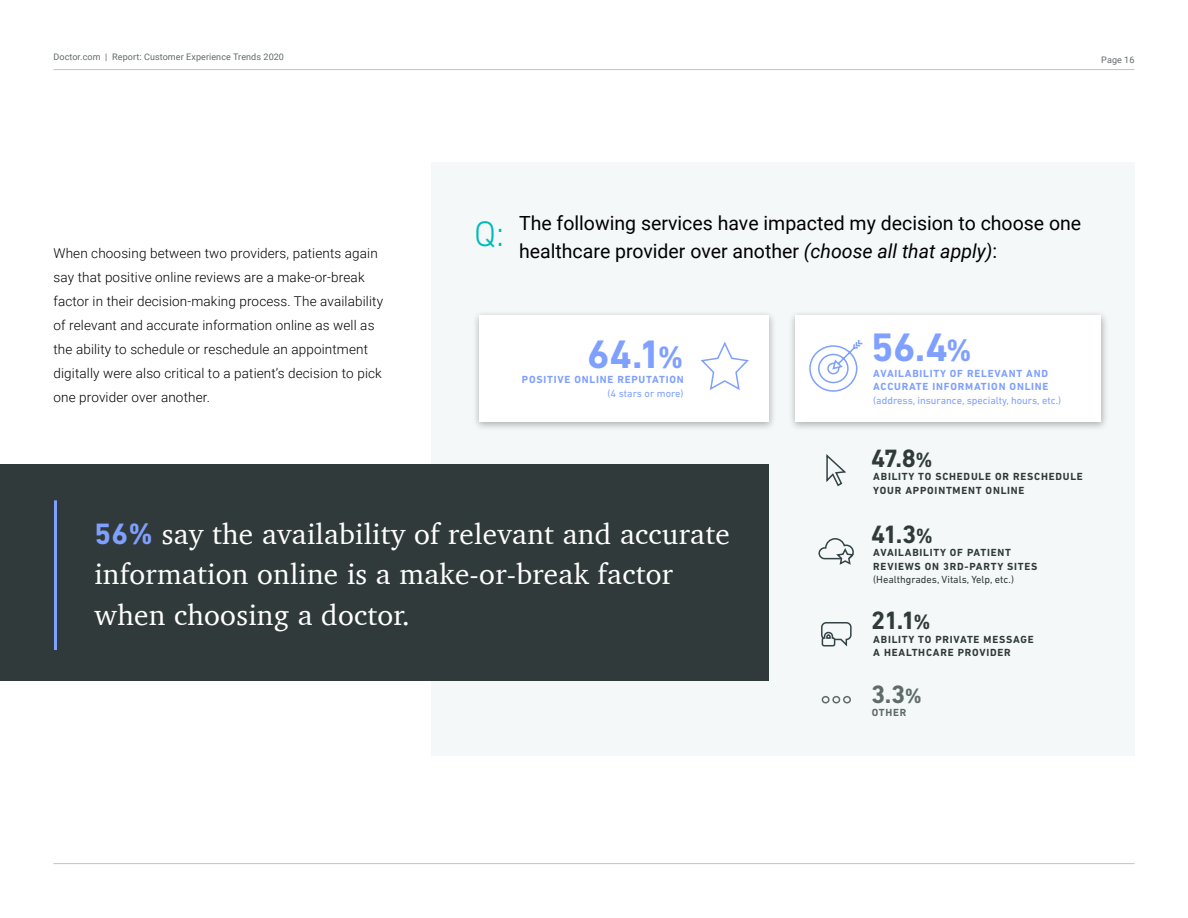
<style>
.page{position:relative;width:1188px;height:918px;background:#fff}
.page>*{position:absolute;margin:0;border:0;box-sizing:border-box;transform-origin:0 0}
.t1{font:700 40.5px "DIN Next LT Pro";color:#7fa0ff}
.t2{font:300 36px "DIN Next LT Pro";color:#00bab8}
.t3{font:29.25px/40.5px "Charter";letter-spacing:.01em;color:#fff}
.t4{font:700 25.5px "DIN Next LT Pro";color:#313a3a}
.t5{font:700 25.5px "DIN Next LT Pro";color:#616a6b}
.t6{font:19.5px/28.5px "Roboto";color:#000}
.Header_Footer{font:300 13.5px/24px "Roboto";letter-spacing:.01em;color:#000}
.t7{font:700 10.5px/13.5px "DIN Next LT Pro";letter-spacing:.075em;color:#313a3a}
.t8{font:700 10.5px/13.5px "DIN Next LT Pro";letter-spacing:.075em;color:#7fa0ff}
.t9{font:10.5px "DIN Next LT Pro";color:#7fa0ff}
.Header_Footer-2{font:700 10.5px "DIN Next LT Pro";letter-spacing:.075em;color:#616a6b}
.t10{font:9px "Roboto";letter-spacing:.01em;color:#616a6b}
.s1{font-style:italic}
.s2{font-size:31.5px}
.s3{font-weight:400}
.s4{font-size:21px}
.s5{font-family:"DIN Next LT Pro";font-weight:700;font-size:30px;color:#7fa0ff}
</style>
<div class="page">
<hr style="left:53px;top:69px;width:1082px;height:1px;background:#b4c7cc">
<hr style="left:53px;top:863px;width:1082px;height:1px;background:#b4c7cc">
<div style="left:431px;top:162px;width:704px;height:594px;background:#f4f8f8"></div>
<div style="left:472px;top:310px;width:304px;height:122px;background:#000;opacity:.3"></div>
<div style="left:480px;top:316px;width:289px;height:106px;background:#fff"></div>
<div style="left:788px;top:310px;width:321px;height:122px;background:#000;opacity:.3"></div>
<div style="left:795px;top:316px;width:306px;height:106px;background:#fff"></div>
<div style="left:0;top:465px;width:769px;height:216px;background:#313a3a"></div>
<hr style="left:54px;top:500px;width:3px;height:150px;background:#7fa0ff">
<svg style="left:826px;top:454px;width:20px;height:33px"></svg>
<svg style="left:701px;top:341px;width:48px;height:49px"></svg>
<svg style="left:809px;top:340px;width:54px;height:52px"></svg>
<svg style="left:818px;top:538px;width:36px;height:27px"></svg>
<svg style="left:821px;top:695px;width:30px;height:9px"></svg>
<div style="left:821px;top:622px;width:31px;height:18px;border:2px solid #344346;border-radius:5px"></div>
<svg style="left:821px;top:631px;width:15px;height:16px"></svg>
<p class="t10" style="left:53px;top:51px;width:232px">Doctor.com | Report: Customer Experience Trends 2020</p>
<p class="t10" style="left:1101px;top:54px;width:35px">Page 16</p>
<p class="Header_Footer" style="left:53px;top:241px;width:331px">When choosing between two providers, patients again say that positive online reviews are a make-or-break factor in their decision-making process. The availability of relevant and accurate information online as well as the ability to schedule or reschedule an appointment digitally were also critical to a patient’s decision to pick one provider over another.</p>
<p class="t2" style="left:474px;top:213px;width:32px">Q:</p>
<p class="t6" style="left:519px;top:208px;width:564px">The following services have impacted my decision to choose one healthcare provider over another <span class="s1">(choose all that apply)</span>:</p>
<p class="t1" style="left:587px;top:330px;width:98px">64.1<span class="s2">%</span></p>
<p class="t8" style="left:522px;top:373px;width:163px">POSITIVE ONLINE REPUTATION</p>
<p class="t9" style="left:608px;top:387px;width:78px">(4 stars or more)</p>
<p class="t1" style="left:871px;top:324px;width:102px">56.4<span class="s2">%</span></p>
<p class="t8" style="left:873px;top:366px;width:189px">AVAILABILITY OF RELEVANT AND<br>ACCURATE INFORMATION ONLINE <span class="s3">(address, insurance, specialty, hours, etc.)</span></p>
<p class="t4" style="left:871px;top:443px;width:63px">47.8<span class="s4">%</span></p>
<p class="t7" style="left:873px;top:470px;width:211px">ABILITY TO SCHEDULE OR RESCHEDULE<br>YOUR APPOINTMENT ONLINE</p>
<p class="t3" style="left:94px;top:513px;width:637px"><span class="s5">56%</span> say the availability of relevant and accurate information online is a make-or-break factor when choosing a doctor.</p>
<p class="t4" style="left:871px;top:519px;width:63px">41.3<span class="s4">%</span></p>
<p class="t7" style="left:873px;top:546px;width:166px">AVAILABILITY OF PATIENT<br>REVIEWS ON 3RD-PARTY SITES <span class="s3">(Healthgrades, Vitals, Yelp, etc.)</span></p>
<p class="t4" style="left:871px;top:606px;width:61px">21.1<span class="s4">%</span></p>
<p class="t7" style="left:873px;top:632px;width:162px">ABILITY TO PRIVATE MESSAGE<br>A HEALTHCARE PROVIDER</p>
<p class="t5" style="left:871px;top:679px;width:52px">3.3<span class="s4">%</span></p>
<p class="Header_Footer-2" style="left:872px;top:706px;width:36px">OTHER</p>
</div>
